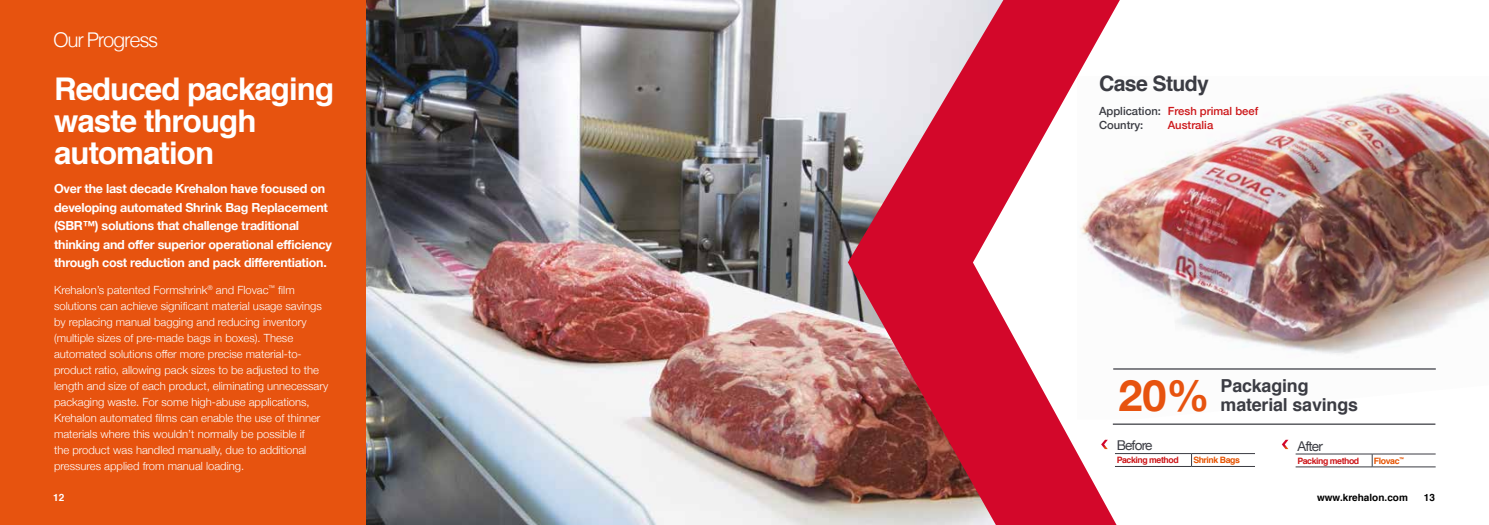
<style>
.page{position:relative;width:1489px;height:525px;background:#fff}
.page>*{position:absolute;margin:0;border:0;box-sizing:border-box;transform-origin:0 0}
.t1{font:700 43.12px "Helvetica Neue";color:#e7530f}
.t2{font:700 31.25px/32px "Helvetica";letter-spacing:-.03em;color:#fff}
.t3{font:700 21.25px "Helvetica";letter-spacing:-.03em;color:#3b3c43}
.t4{font:300 20.25px "Helvetica";letter-spacing:-.07em;color:#fff}
.t5{font:700 17.88px "Helvetica";letter-spacing:-.01em;color:#3b3c43}
.t6{font:13.5px "Helvetica Neue";letter-spacing:-.06em;color:#3b3c43}
.t7{font:700 12.5px/18.5px "Helvetica Neue";letter-spacing:-.02em;color:#fff}
.t8{font:300 11.25px/16px "Helvetica Neue";color:#fff}
.t9{font:500 11.25px/13.6px "Helvetica Neue";color:#3b3c43}
.t10{font:500 11.25px "Helvetica Neue";color:#cd171a}
.t11{font:700 10px "Helvetica";color:#000}
.t12{font:700 10px "Helvetica";color:#fff}
.t13{font:700 8.75px "Helvetica";letter-spacing:-.05em;color:#cd171a}
.t14{font:700 8.75px "Helvetica";letter-spacing:-.05em;color:#e65300}
.s1{color:#cd171a}
</style>
<div class="page">
<img style="left:366px;top:0;width:481px;height:524px">
<div style="left:0;top:0;width:366px;height:524px;background:#e7530f"></div>
<img style="left:1119px;top:85px;width:369px;height:285px">
<hr style="left:1114px;top:453px;width:77px;height:1px;background:#3b3c43">
<hr style="left:1114px;top:466px;width:77px;height:1px;background:#3b3c43">
<svg style="left:1191px;top:454px;width:1px;height:12px"></svg>
<hr style="left:1191px;top:453px;width:63px;height:1px;background:#3b3c43">
<hr style="left:1191px;top:466px;width:63px;height:1px;background:#3b3c43">
<hr style="left:1113px;top:368px;width:322px;height:1px;background:#3b3c43">
<hr style="left:1112px;top:423px;width:323px;height:1px;background:#3b3c43">
<svg style="left:1281px;top:439px;width:7px;height:10px"></svg>
<hr style="left:1295px;top:453px;width:76px;height:1px;background:#3b3c43">
<hr style="left:1295px;top:466px;width:76px;height:1px;background:#3b3c43">
<svg style="left:1371px;top:454px;width:1px;height:12px"></svg>
<hr style="left:1371px;top:453px;width:64px;height:1px;background:#3b3c43">
<hr style="left:1371px;top:466px;width:64px;height:1px;background:#3b3c43">
<svg style="left:847px;top:0;width:272px;height:524px"></svg>
<h3 class="t4" style="left:53px;top:22px;width:106px">Our Progress</h3>
<h2 class="t2" style="left:54px;top:73px;width:281px">Reduced packaging waste through automation</h2>
<p class="t7" style="left:54px;top:179px;width:279px">Over the last decade Krehalon have focused on developing automated Shrink Bag Replacement (SBR™) solutions that challenge traditional thinking and offer superior operational efficiency through cost reduction and pack differentiation.</p>
<p class="t8" style="left:54px;top:281px;width:276px">Krehalon’s patented Formshrink<sup>®</sup> and Flovac<sup>™</sup> film solutions can achieve significant material usage savings by replacing manual bagging and reducing inventory (multiple sizes of pre-made bags in boxes). These automated solutions offer more precise material-to&shy;product ratio, allowing pack sizes to be adjusted to the length and size of each product, eliminating unnecessary packaging waste. For some high-abuse applications, Krehalon automated films can enable the use of thinner materials where this wouldn’t normally be possible if<br>the product was handled manually, due to additional pressures applied from manual loading.</p>
<h3 class="t3" style="left:1098px;top:66px;width:111px">Case Study</h3>
<p class="t9" style="left:1098px;top:103px;width:161px">Application: <span class="s1">Fresh primal beef<br></span>Country:</p>
<p class="t10" style="left:1167px;top:116px;width:47px">Australia</p>
<h1 class="t1" style="left:1118px;top:361px;width:93px">20%</h1>
<h3 class="t5" style="left:1220px;top:371px;width:89px">Packaging</h3>
<h3 class="t5" style="left:1220px;top:389px;width:139px">material savings</h3>
<p class="t6" style="left:1116px;top:435px;width:37px">Before</p>
<p class="t13" style="left:1116px;top:453px;width:63px">Packing method</p>
<p class="t14" style="left:1193px;top:453px;width:48px">Shrink Bags</p>
<p class="t6" style="left:1297px;top:436px;width:27px">After</p>
<p class="t13" style="left:1297px;top:453px;width:63px">Packing method</p>
<p class="t14" style="left:1373px;top:453px;width:32px">Flovac<sup>™</sup></p>
<p class="t12" style="left:53px;top:489px;width:13px">12</p>
<p class="t11" style="left:1316px;top:489px;width:92px">www.krehalon.com</p>
<p class="t11" style="left:1423px;top:489px;width:13px">13</p>
</div>
